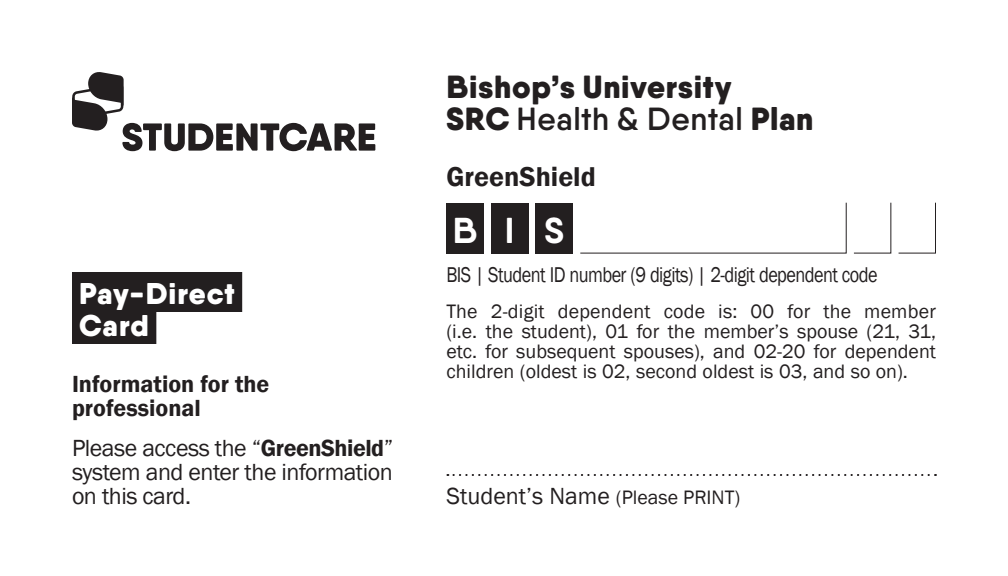
<style>
.page{position:relative;width:1008px;height:576px;background:#fff}
.page>*{position:absolute;margin:0;border:0;box-sizing:border-box;transform-origin:0 0}
.t1{font:700 36px "Qanelas Soft";color:#fff}
.t2{font:900 32px/32px "Qanelas Soft";letter-spacing:.02em;color:#231f20}
.t3{font:900 30px/32px "Qanelas Soft";letter-spacing:.03em;color:#fff}
.t4{font:600 28px "Franklin Gothic";color:#231f20}
.t5{font:24px/24px "Franklin Gothic";letter-spacing:-.02em;color:#231f20;text-align:justify}
.t6{font:600 24px/24px "Franklin Gothic";color:#231f20}
.t7{font:24px "Franklin Gothic";color:#231f20}
.t8{font:22px "Franklin Gothic";letter-spacing:-.03em;color:#231f20;scale:.83 1}
.t9{font:20px/20px "Franklin Gothic";color:#231f20;text-align:justify}
.s1{font-weight:600}
.s2{font-size:20px}
</style>
<div class="page">
<div style="left:72px;top:272px;width:170px;height:40px;background:#231f20"></div>
<div style="left:72px;top:304px;width:84px;height:40px;background:#231f20"></div>
<div style="left:446px;top:203px;width:38px;height:51px;background:#231f20"></div>
<div style="left:491px;top:203px;width:37px;height:51px;background:#231f20"></div>
<div style="left:536px;top:203px;width:37px;height:51px;background:#231f20"></div>
<svg style="left:580px;top:202px;width:267px;height:52px"></svg>
<svg style="left:853px;top:202px;width:39px;height:52px"></svg>
<svg style="left:898px;top:202px;width:38px;height:52px"></svg>
<svg style="left:447px;top:474px;width:489px;height:2px"></svg>
<svg style="left:72px;top:72px;width:303px;height:79px"></svg>
<h3 class="t3" style="left:79px;top:277px;width:157px">Pay-Direct<br>Card</h3>
<p class="t6" style="left:72px;top:372px;width:199px">Information for the professional</p>
<p class="t5" style="left:72px;top:437px;width:323px">Please access the “<span class="s1">GreenShield</span>” system and enter the information on this card.</p>
<h2 class="t2" style="left:446px;top:70px;width:369px">Bishop’s University<br>SRC <span class="s1">Health &amp; Dental</span> Plan</h2>
<h3 class="t4" style="left:446px;top:159px;width:151px">GreenShield</h3>
<h1 class="t1" style="left:453px;top:208px;width:113px">BIS</h1>
<p class="t8" style="left:446px;top:261px;width:521px">BIS | Student ID number (9 digits) | 2-digit dependent code</p>
<p class="t9" style="left:446px;top:301px;width:491px">The 2-digit dependent code is: 00 for the member (i.e. the student), 01 for the member’s spouse (21, 31, etc. for subsequent spouses), and 02-20 for dependent children (oldest is 02, second oldest is 03, and so on).</p>
<p class="t7" style="left:446px;top:481px;width:295px">Student’s Name <span class="s2">(Please PRINT)</span></p>
</div>
